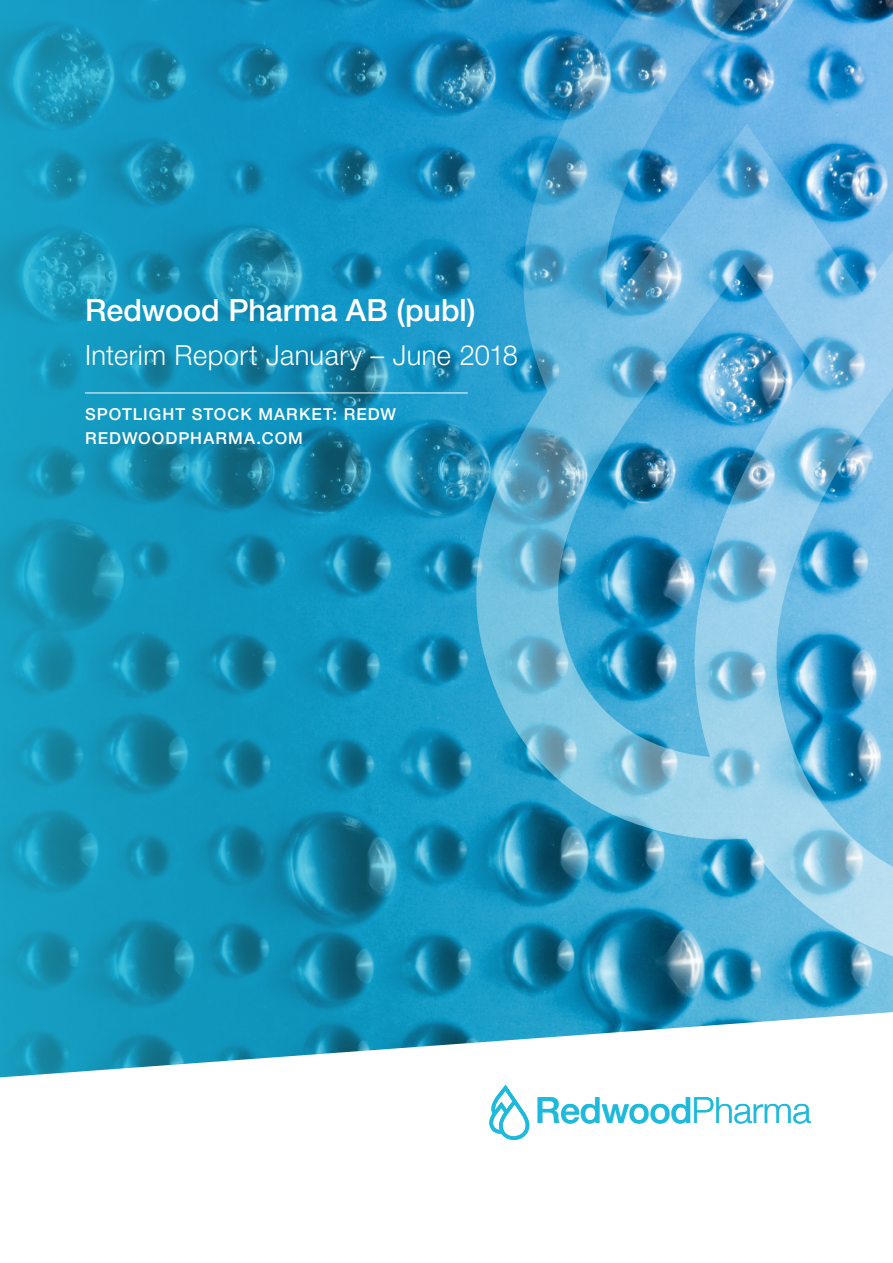
<style>
.page{position:relative;width:893px;height:1263px;background:#fff}
.page>*{position:absolute;margin:0;border:0;box-sizing:border-box;transform-origin:0 0}
.t1{font:500 36px "Helvetica Neue";letter-spacing:-.01em;color:#1fbadb}
.t2{font:500 30.75px "Helvetica Neue LT Std";color:#fff}
.t3{font:300 27.75px "Helvetica Neue LT Std";letter-spacing:.015em;color:#fff}
.t4{font:500 16.5px/24px "Helvetica Neue LT Std";letter-spacing:.065em;color:#fff}
.s1{font-weight:300}
</style>
<div class="page">
<img style="left:0;top:0;width:893px;height:1012px">
<svg style="left:0;top:1012px;width:893px;height:116px"></svg>
<svg style="left:489px;top:1085px;width:40px;height:55px"></svg>
<hr style="left:85px;top:393px;width:383px;height:1px;background:#fff">
<img style="left:475px;top:0;width:418px;height:980px">
<p class="t2" style="left:85px;top:292px;width:392px">Redwood Pharma AB (publ)</p>
<p class="t3" style="left:85px;top:338px;width:434px">Interim Report January – June 2018</p>
<p class="t4" style="left:85px;top:402px;width:313px">SPOTLIGHT STOCK MARKET: REDW<br>REDWOODPHARMA.COM</p>
<p class="t1" style="left:535px;top:1081px;width:277px">Redwood<span class="s1">Pharma</span></p>
</div>
